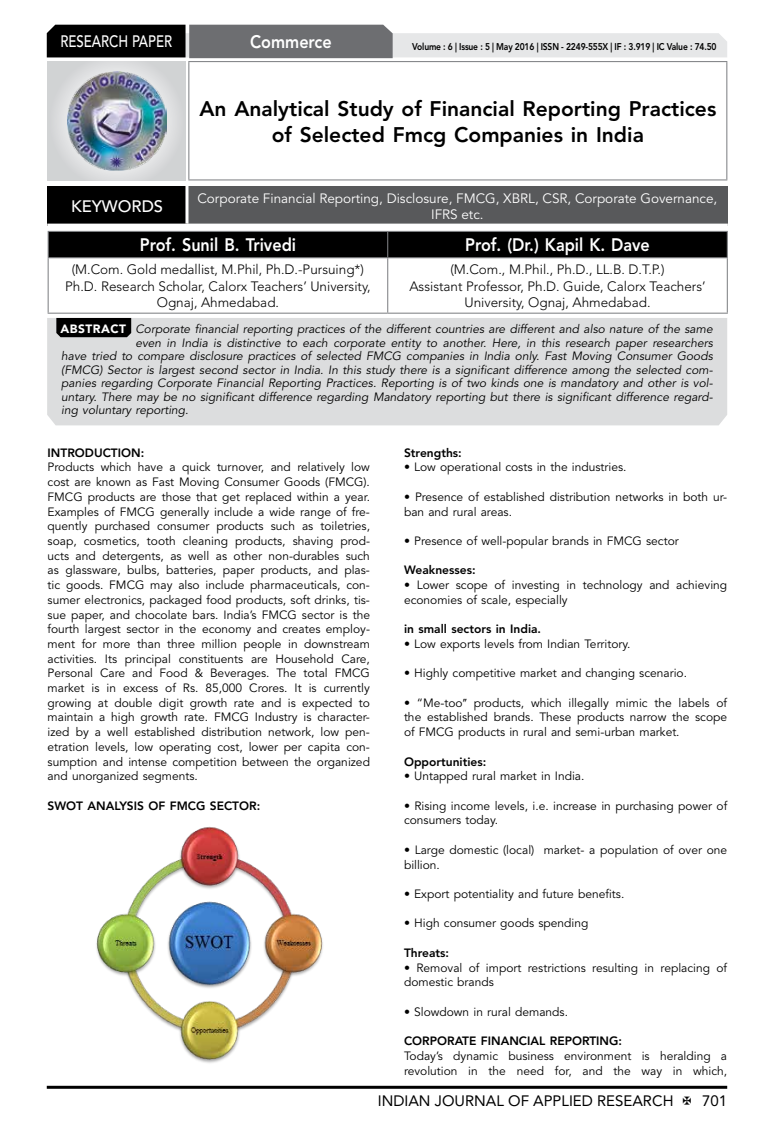
<style>
.page{position:relative;width:774px;height:1136px;background:#fff}
.page>*{position:absolute;margin:0;border:0;box-sizing:border-box;transform-origin:0 0}
.t1{font:800 21px/26.2px "Avenir LT Std";color:#000;text-align:center}
.t2{font:800 18px "Avenir LT Std";color:#fff;scale:.9 1}
.t3{font:500 16.5px "Avenir LT Std";color:#fff;scale:.8 1}
.t4{font:500 16.5px "Avenir LT Std";color:#fff}
.t5{font:15px "Avenir LT Std";color:#000}
.t6{font:300 13.5px/16.2px "Avenir LT Std";color:#000;text-align:center}
.t7{font:13.5px/16.2px "Avenir LT Std";color:#fff;text-align:center}
.t8{font:12px/14.7px "Avenir LT Std";color:#000}
.t9{font:italic 12px "Avenir LT Std";color:#000}
.t10{font:800 12px "Avenir LT Std";color:#000}
.t11{font:800 9.75px "Avenir LT Std";letter-spacing:-.02em;color:#000;scale:.87 1}
.s1{font-weight:900;font-style:normal;color:#fff}
.s2{font-family:"Times New Roman"}
</style>
<div class="page">
<hr style="left:47px;top:1085px;width:680px;height:3px;background:#000">
<div style="left:48px;top:62px;width:137px;height:118px;background:linear-gradient(to right,#d9dadb,#d9dadb)"></div>
<img style="left:68px;top:71px;width:99px;height:100px">
<svg style="left:47px;top:25px;width:680px;height:33px;background:#979899"></svg>
<hr style="left:188px;top:61px;width:539px;height:1px;background:#808285">
<hr style="left:188px;top:62px;width:1px;height:117px;background:#808285">
<hr style="left:726px;top:62px;width:1px;height:117px;background:#808285">
<hr style="left:188px;top:179px;width:539px;height:1px;background:#808285">
<div style="left:47px;top:186px;width:140px;height:39px;background:#000"></div>
<div style="left:187px;top:186px;width:541px;height:39px;background:#58595b"></div>
<hr style="left:185px;top:186px;width:3px;height:37px;background:#fff">
<hr style="left:47px;top:223px;width:140px;height:3px;background:#fff">
<hr style="left:187px;top:223px;width:541px;height:3px;background:#fff">
<div style="left:48px;top:231px;width:680px;height:26px;background:#000"></div>
<hr style="left:48px;top:257px;width:340px;height:1px;background:#808285">
<hr style="left:48px;top:258px;width:1px;height:54px;background:#808285">
<hr style="left:388px;top:257px;width:340px;height:1px;background:#808285">
<hr style="left:387px;top:258px;width:1px;height:54px;background:#808285">
<hr style="left:727px;top:258px;width:1px;height:54px;background:#808285">
<hr style="left:48px;top:312px;width:340px;height:2px;background:#808285">
<hr style="left:388px;top:312px;width:340px;height:2px;background:#808285">
<div style="left:47px;top:318px;width:680px;height:107px;background:#dcddde"></div>
<svg style="left:56px;top:318px;width:75px;height:19px"></svg>
<img style="left:96px;top:826px;width:227px;height:237px">
<h3 class="t3" style="left:60px;top:32px;width:139px">RESEARCH PAPER</h3>
<h2 class="t2" style="left:250px;top:31px;width:92px">Commerce</h2>
<p class="t11" style="left:412px;top:41px;width:351px">Volume : 6 | Issue : 5 | May 2016 | ISSN - 2249-555X | IF : 3.919 | IC Value : 74.50</p>
<h1 class="t1" style="left:199px;top:95px;width:518px">An Analytical Study of Financial Reporting Practices of Selected Fmcg Companies in India</h1>
<h3 class="t4" style="left:71px;top:196px;width:94px">KEYWORDS</h3>
<p class="t7" style="left:197px;top:190px;width:521px">Corporate Financial Reporting, Disclosure, FMCG, XBRL, CSR, Corporate Governance,<br>IFRS etc.</p>
<h2 class="t2" style="left:140px;top:234px;width:175px">Prof. Sunil B. Trivedi</h2>
<h2 class="t2" style="left:465px;top:234px;width:207px">Prof. (Dr.) Kapil K. Dave</h2>
<p class="t6" style="left:65px;top:261px;width:307px">(M.Com. Gold medallist, M.Phil, Ph.D.-Pursuing*)<br>Ph.D. Research Scholar, Calorx Teachers’ University,<br>Ognaj, Ahmedabad.</p>
<p class="t6" style="left:409px;top:261px;width:298px">(M.Com., M.Phil., Ph.D., LL.B. D.T.P.)<br>Assistant Professor, Ph.D. Guide, Calorx Teachers’<br>University, Ognaj, Ahmedabad.</p>
<p class="t9" style="left:61px;top:322px;width:654px"><span class="s1">ABSTRACT</span> Corporate financial reporting practices of the different countries are different and also nature of the same</p>
<p class="t9" style="left:135px;top:335px;width:579px">even in India is distinctive to each corporate entity to another. Here, in this research paper researchers</p>
<p class="t9" style="left:61px;top:349px;width:653px">have tried to compare disclosure practices of selected FMCG companies in India only. Fast Moving Consumer Goods</p>
<p class="t9" style="left:61px;top:362px;width:653px">(FMCG) Sector is largest second sector in India. In this study there is a significant difference among the selected com-</p>
<p class="t9" style="left:61px;top:376px;width:653px">panies regarding Corporate Financial Reporting Practices. Reporting is of two kinds one is mandatory and other is vol-</p>
<p class="t9" style="left:61px;top:389px;width:653px">untary. There may be no significant difference regarding Mandatory reporting but there is significant difference regard-</p>
<p class="t9" style="left:61px;top:403px;width:129px">ing voluntary reporting.</p>
<p class="t10" style="left:48px;top:445px;width:98px">INTRODUCTION:</p>
<p class="t8" style="left:48px;top:460px;width:324px;text-align:justify">Products which have a quick turnover, and relatively low cost are known as Fast Moving Consumer Goods (FMCG).<br>FMCG products are those that get replaced within a year.<br>Examples of FMCG generally include a wide range of fre&shy;quently purchased consumer products such as toiletries, soap, cosmetics, tooth cleaning products, shaving prod&shy;ucts and detergents, as well as other non-durables such as glassware, bulbs, batteries, paper products, and plas&shy;tic goods. FMCG may also include pharmaceuticals, con&shy;sumer electronics, packaged food products, soft drinks, tis&shy;sue paper, and chocolate bars. India’s FMCG sector is the fourth largest sector in the economy and creates employ&shy;ment for more than three million people in downstream activities. Its principal constituents are Household Care, Personal Care and Food &amp; Beverages. The total FMCG market is in excess of Rs. 85,000 Crores. It is currently growing at double digit growth rate and is expected to maintain a high growth rate. FMCG Industry is character&shy;ized by a well established distribution network, low pen&shy;etration levels, low operating cost, lower per capita con&shy;sumption and intense competition between the organized and unorganized segments.</p>
<p class="t10" style="left:48px;top:798px;width:214px">SWOT ANALYSIS OF FMCG SECTOR:</p>
<p class="t10" style="left:404px;top:445px;width:59px">Strengths:</p>
<p class="t8" style="left:404px;top:460px;width:224px">• Low operational costs in the industries.</p>
<p class="t8" style="left:404px;top:489px;width:325px">• Presence of established distribution networks in both ur&shy;ban and rural areas.</p>
<p class="t8" style="left:404px;top:533px;width:276px">• Presence of well-popular brands in FMCG sector</p>
<p class="t10" style="left:404px;top:563px;width:73px">Weaknesses:</p>
<p class="t8" style="left:404px;top:578px;width:325px">• Lower scope of investing in technology and achieving economies of scale, especially</p>
<p class="t10" style="left:404px;top:622px;width:139px">in small sectors in India.</p>
<p class="t8" style="left:404px;top:636px;width:228px">• Low exports levels from Indian Territory.</p>
<p class="t8" style="left:404px;top:666px;width:285px">• Highly competitive market and changing scenario.</p>
<p class="t8" style="left:404px;top:695px;width:325px;text-align:justify">• “Me-too<span class="s2">ʺ</span> products, which illegally mimic the labels of the established brands. These products narrow the scope of FMCG products in rural and semi-urban market.</p>
<p class="t10" style="left:404px;top:754px;width:84px">Opportunities:</p>
<p class="t8" style="left:404px;top:769px;width:182px">• Untapped rural market in India.</p>
<p class="t8" style="left:404px;top:798px;width:325px">• Rising income levels, i.e. increase in purchasing power of consumers today.</p>
<p class="t8" style="left:404px;top:842px;width:325px">• Large domestic (local) market- a population of over one billion.</p>
<p class="t8" style="left:404px;top:886px;width:222px">• Export potentiality and future benefits.</p>
<p class="t8" style="left:404px;top:916px;width:186px">• High consumer goods spending</p>
<p class="t10" style="left:404px;top:945px;width:47px">Threats:</p>
<p class="t8" style="left:404px;top:960px;width:325px">• Removal of import restrictions resulting in replacing of domestic brands</p>
<p class="t8" style="left:404px;top:1004px;width:166px">• Slowdown in rural demands.</p>
<p class="t10" style="left:404px;top:1033px;width:219px">CORPORATE FINANCIAL REPORTING:</p>
<p class="t8" style="left:404px;top:1048px;width:325px">Today’s dynamic business environment is heralding a revolution in the need for, and the way in which,</p>
<p class="t5" style="left:378px;top:1091px;width:297px">INDIAN JOURNAL OF APPLIED RESEARCH</p>
<p class="t5" style="left:702px;top:1091px;width:27px">701</p>
</div>
